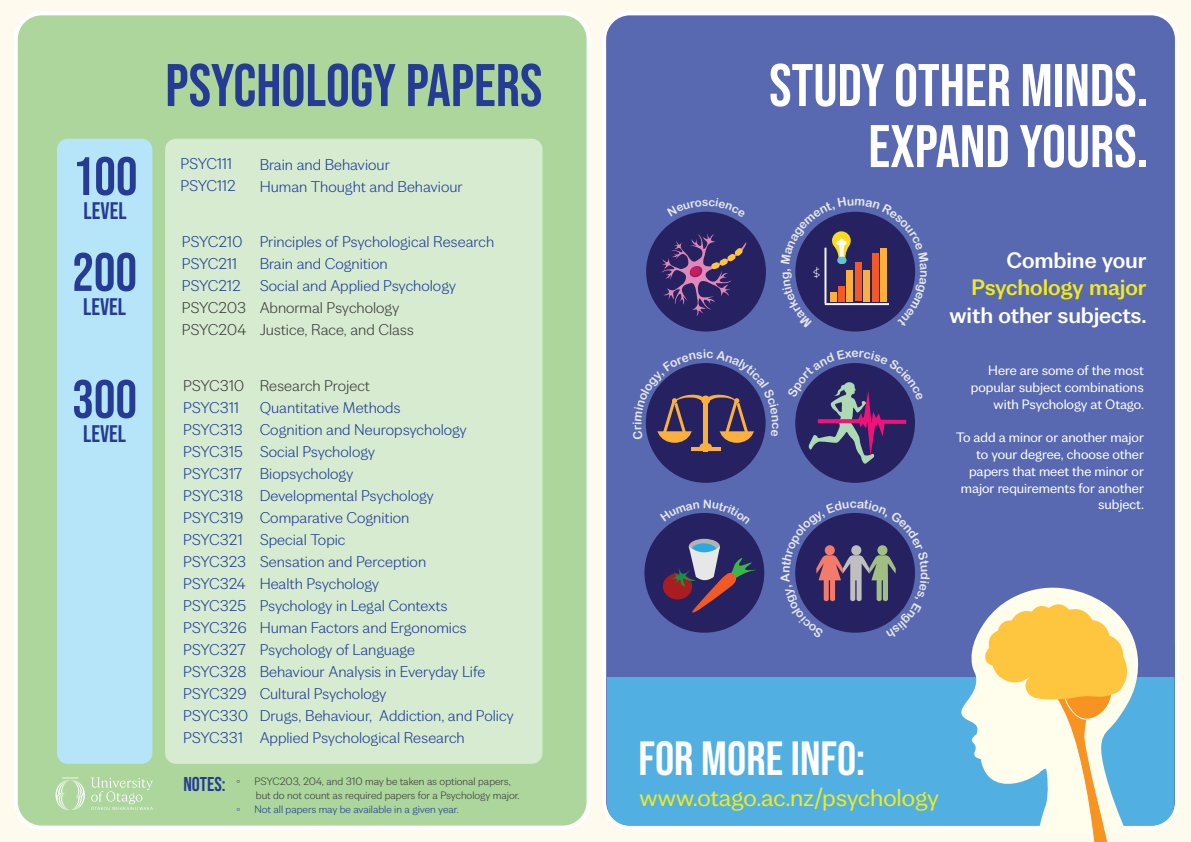
<style>
.page{position:relative;width:1191px;height:842px;background:#fefaed}
.page>*{position:absolute;margin:0;border:0;box-sizing:border-box;transform-origin:0 0}
.t1{font:60px "Bebas Neue";color:#fff}
.t2{font:60px "Bebas Neue";color:#263b94}
.t3{font:54px "Bebas Neue";color:#263b94}
.t4{font:48px "Bebas Neue";color:#fff}
.t5{font:25px "Wickliffe Sans";letter-spacing:-.005em;color:#f2eb19}
.t6{font:24px "Bebas Neue";color:#263b94}
.t7{font:500 23px "Wickliffe Sans";letter-spacing:-.005em;color:#fff}
.t8{font:500 23px "Wickliffe Sans";letter-spacing:-.005em;color:#f2eb19}
.t9{font:20px "Bebas Neue";color:#263b94}
.t10{font:300 16px/22px "Wickliffe Sans";color:#223f99}
.t11{font:300 16px/22px "Wickliffe Sans";letter-spacing:-.02em;color:#223f99}
.t12{font:300 16px/22px "Wickliffe Sans";letter-spacing:-.01em;color:#3e3e3f}
.t13{font:300 16px "Wickliffe Sans";letter-spacing:-.03em;color:#223f99}
.t14{font:300 16px "Wickliffe Sans";letter-spacing:-.025em;color:#223f99}
.t15{font:14px/16.8px "Wickliffe Sans";color:#fff;text-align:right}
.t16{font:12.7px "Ink Free";color:#fff}
.t17{font:300 11px/14px "Wickliffe Sans";color:#3e3e3f}
.t18{font:300 11px "Wickliffe Sans";color:#223f99}
.t19{font:11px "Times New Roman";color:#3e3e3f}
.t20{font:11px "Times New Roman";color:#223f99}
</style>
<div class="page">
<div style="left:604px;top:13px;width:573px;height:814px;background:#5869b1;border-radius:26px"></div>
<div style="left:602px;top:11px;width:577px;height:818px;border:4px solid #fff;border-radius:26px"></div>
<div style="left:607px;top:649px;width:567px;height:176px;background:#51afe2;border-radius:22px"></div>
<div style="left:607px;top:642px;width:567px;height:35px;background:#5869b1"></div>
<div style="left:16px;top:13px;width:572px;height:814px;background:#acd69b;border-radius:26px"></div>
<div style="left:14px;top:11px;width:576px;height:818px;border:4px solid #fff;border-radius:26px"></div>
<div style="left:165px;top:139px;width:377px;height:625px;background:#d7ebd0;border-radius:11px"></div>
<div style="left:57px;top:139px;width:95px;height:625px;background:#b6e4f9;border-radius:11px"></div>
<div style="left:648px;top:214px;width:115px;height:115px;background:#262261;border-radius:50%"></div>
<div style="left:646px;top:212px;width:120px;height:119px;border:5px solid #262261;border-radius:50%"></div>
<svg style="left:661px;top:234px;width:85px;height:82px"></svg>
<div style="left:648px;top:366px;width:115px;height:114px;background:#262261;border-radius:50%"></div>
<hr style="left:691px;top:447px;width:29px;height:4px;background:#fbb03c">
<div style="left:699px;top:443px;width:13px;height:8px;background:#fbb03c;border-radius:4px"></div>
<div style="left:647px;top:515px;width:115px;height:115px;background:#262261;border-radius:50%"></div>
<div style="left:644px;top:513px;width:120px;height:120px;border:5px solid #262261;border-radius:50%"></div>
<div style="left:689px;top:539px;width:31px;height:15px;background:#b3b3b3;border-radius:50%"></div>
<svg style="left:691px;top:543px;width:26px;height:16px"></svg>
<div style="left:663px;top:573px;width:29px;height:26px;background:#a91d21;border-radius:50%"></div>
<svg style="left:671px;top:546px;width:85px;height:68px"></svg>
<svg style="left:958px;top:587px;width:183px;height:242px"></svg>
<svg style="left:984px;top:604px;width:143px;height:238px"></svg>
<img style="left:55px;top:777px;width:98px;height:33px">
<svg style="left:682px;top:211px;width:48px;height:6px"></svg>
<svg style="left:795px;top:211px;width:121px;height:116px"></svg>
<svg style="left:645px;top:363px;width:121px;height:81px"></svg>
<svg style="left:795px;top:363px;width:120px;height:109px"></svg>
<svg style="left:670px;top:513px;width:69px;height:11px"></svg>
<svg style="left:795px;top:513px;width:120px;height:120px"></svg>
<h2 class="t3" style="left:73px;top:146px;width:66px">100</h2>
<h3 class="t6" style="left:84px;top:197px;width:45px">LEVEL</h3>
<h2 class="t3" style="left:72px;top:242px;width:66px">200</h2>
<h3 class="t6" style="left:83px;top:293px;width:45px">LEVEL</h3>
<h2 class="t3" style="left:72px;top:369px;width:66px">300</h2>
<h3 class="t6" style="left:83px;top:420px;width:45px">LEVEL</h3>
<h1 class="t2" style="left:165px;top:51px;width:378px">PSYCHOLOGY PAPERS</h1>
<h1 class="t1" style="left:769px;top:51px;width:380px">STUDY OTHER MINDS.</h1>
<p class="t13" style="left:180px;top:156px;width:53px">PSYC111</p>
<p class="t14" style="left:180px;top:178px;width:57px">PSYC112</p>
<p class="t10" style="left:260px;top:153px;width:205px">Brain and Behaviour<br>Human Thought and Behaviour</p>
<p class="t11" style="left:182px;top:231px;width:62px">PSYC210<br>PSYC211<br>PSYC212</p>
<p class="t12" style="left:182px;top:297px;width:66px">PSYC203<br>PSYC204</p>
<p class="t10" style="left:260px;top:231px;width:236px">Principles of Psychological Research<br>Brain and Cognition<br>Social and Applied Psychology</p>
<p class="t12" style="left:260px;top:297px;width:156px">Abnormal Psychology<br>Justice, Race, and Class</p>
<p class="t12" style="left:183px;top:375px;width:63px">PSYC310</p>
<p class="t11" style="left:183px;top:397px;width:67px">PSYC311<br>PSYC313<br>PSYC315<br>PSYC317<br>PSYC318<br>PSYC319<br>PSYC321<br>PSYC323<br>PSYC324<br>PSYC325<br>PSYC326<br>PSYC327<br>PSYC328<br>PSYC329<br>PSYC330<br>PSYC331</p>
<p class="t12" style="left:260px;top:375px;width:112px">Research Project</p>
<p class="t10" style="left:260px;top:397px;width:255px">Quantitative Methods<br>Cognition and Neuropsychology<br>Social Psychology<br>Biopsychology<br>Developmental Psychology<br>Comparative Cognition<br>Special Topic<br>Sensation and Perception<br>Health Psychology<br>Psychology in Legal Contexts<br>Human Factors and Ergonomics<br>Psychology of Language<br>Behaviour Analysis in Everyday Life<br>Cultural Psychology<br>Drugs, Behaviour, Addiction, and Policy<br>Applied Psychological Research</p>
<p class="t9" style="left:183px;top:773px;width:44px">NOTES:</p>
<p class="t19" style="left:236px;top:774px;width:5px">◦</p>
<p class="t17" style="left:254px;top:775px;width:267px">PSYC203, 204, and 310 may be taken as optional papers, but do not count as required papers for a Psychology major.</p>
<p class="t20" style="left:236px;top:802px;width:5px">◦</p>
<p class="t18" style="left:254px;top:804px;width:206px">Not all papers may be available in a given year.</p>
<p class="t16" style="left:813px;top:265px;width:9px">$</p>
<h1 class="t1" style="left:868px;top:112px;width:281px">EXPAND YOURS.</h1>
<h3 class="t7" style="left:1006px;top:247px;width:142px">Combine your</h3>
<h3 class="t8" style="left:971px;top:275px;width:177px">Psychology major</h3>
<h3 class="t7" style="left:949px;top:302px;width:199px">with other subjects.</h3>
<p class="t15" style="left:971px;top:362px;width:174px">Here are some of the most popular subject combinations with Psychology at Otago.</p>
<p class="t15" style="left:956px;top:429px;width:189px">To add a minor or another major to your degree, choose other papers that meet the minor or major requirements for another subject.</p>
<h3 class="t4" style="left:638px;top:731px;width:228px">FOR MORE INFO:</h3>
<h3 class="t5" style="left:639px;top:784px;width:301px">www.otago.ac.nz/psychology</h3>
</div>
